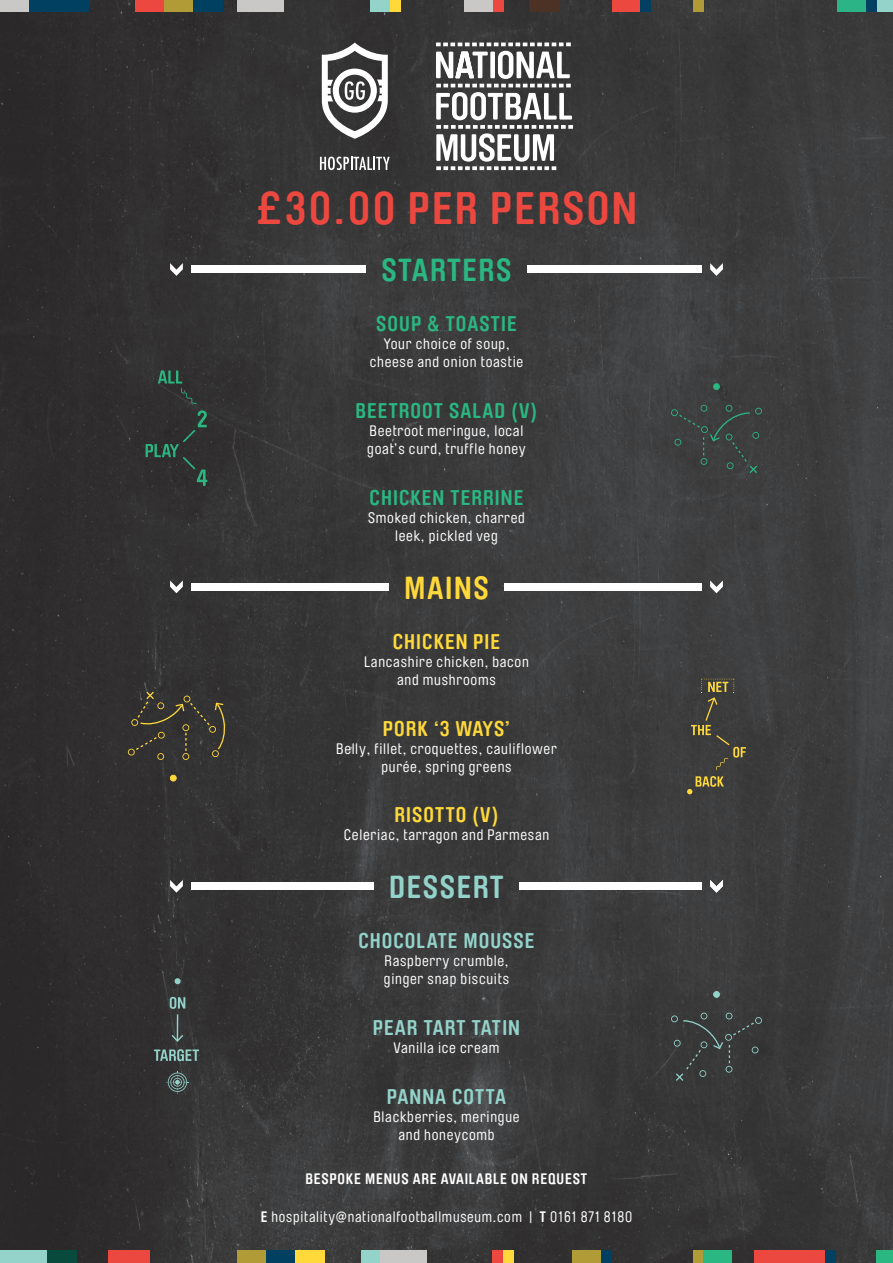
<style>
.page{position:relative;width:893px;height:1263px;background:#fff}
.page>*{position:absolute;margin:0;border:0;box-sizing:border-box;transform-origin:0 0}
.t1{font:700 45px "Brauer Neue";letter-spacing:.05em;color:#ec483f}
.t2{font:700 31.5px "Brauer Neue";letter-spacing:.045em;color:#2ab782}
.t3{font:700 31.5px "Brauer Neue";letter-spacing:.05em;color:#93d3ca}
.t4{font:700 31.5px "Brauer Neue";letter-spacing:.05em;color:#ffd93a}
.t5{font:700 21px "Brauer Neue";letter-spacing:.05em;color:#2ab782}
.t6{font:700 21px "Brauer Neue";letter-spacing:.05em;color:#93d3ca}
.t7{font:700 21px "Brauer Neue";letter-spacing:.05em;color:#ffd93a}
.t8{font:15px/18px "Brauer Neue";letter-spacing:.05em;color:#fff;text-align:center}
.t9{font:700 15px "Brauer Neue";letter-spacing:.05em;color:#fff}
.s1{font-weight:700}
</style>
<div class="page">
<img style="left:0;top:0;width:893px;height:1263px">
<div style="left:0;top:1251px;width:47px;height:12px;background:#93d3ca"></div>
<div style="left:47px;top:1251px;width:30px;height:12px;background:#084b3c"></div>
<div style="left:109px;top:1251px;width:41px;height:12px;background:#ec483f"></div>
<div style="left:237px;top:1251px;width:29px;height:12px;background:#b19b37"></div>
<div style="left:266px;top:1251px;width:30px;height:12px;background:#024062"></div>
<div style="left:296px;top:1251px;width:29px;height:12px;background:#ffd93a"></div>
<div style="left:361px;top:1251px;width:19px;height:12px;background:#93d3ca"></div>
<div style="left:380px;top:1251px;width:47px;height:12px;background:#c9c8c7"></div>
<div style="left:493px;top:1251px;width:10px;height:12px;background:#ec483f"></div>
<div style="left:503px;top:1251px;width:11px;height:12px;background:#ffd93a"></div>
<div style="left:572px;top:1251px;width:29px;height:12px;background:#b19b37"></div>
<div style="left:601px;top:1251px;width:11px;height:12px;background:#024062"></div>
<div style="left:693px;top:1251px;width:10px;height:12px;background:#b19b37"></div>
<div style="left:825px;top:1251px;width:10px;height:12px;background:#024062"></div>
<div style="left:877px;top:1251px;width:16px;height:12px;background:#2ab782"></div>
<div style="left:703px;top:1251px;width:29px;height:12px;background:#2ab782"></div>
<div style="left:755px;top:1251px;width:70px;height:12px;background:#ec483f"></div>
<div style="left:0;top:0;width:29px;height:11px;background:#c9c8c7"></div>
<div style="left:29px;top:0;width:60px;height:11px;background:#024062"></div>
<div style="left:237px;top:0;width:46px;height:11px;background:#c9c8c7"></div>
<div style="left:371px;top:0;width:19px;height:11px;background:#93d3ca"></div>
<div style="left:390px;top:0;width:11px;height:11px;background:#ffd93a"></div>
<div style="left:837px;top:0;width:29px;height:11px;background:#2bb586"></div>
<div style="left:877px;top:0;width:16px;height:11px;background:#93d3ca"></div>
<div style="left:866px;top:0;width:11px;height:11px;background:#024062"></div>
<div style="left:612px;top:0;width:29px;height:11px;background:#ec483f"></div>
<div style="left:641px;top:0;width:10px;height:11px;background:#024062"></div>
<div style="left:464px;top:0;width:29px;height:11px;background:#c9c8c7"></div>
<div style="left:493px;top:0;width:10px;height:11px;background:#ec483f"></div>
<div style="left:693px;top:0;width:10px;height:11px;background:#b19b37"></div>
<div style="left:135px;top:0;width:29px;height:11px;background:#ec483f"></div>
<div style="left:164px;top:0;width:30px;height:11px;background:#b19b37"></div>
<div style="left:194px;top:0;width:29px;height:11px;background:#024062"></div>
<div style="left:529px;top:0;width:30px;height:11px;background:#4c3224"></div>
<svg style="left:170px;top:263px;width:13px;height:13px"></svg>
<svg style="left:170px;top:580px;width:13px;height:13px"></svg>
<svg style="left:170px;top:880px;width:13px;height:13px"></svg>
<svg style="left:710px;top:263px;width:13px;height:13px"></svg>
<svg style="left:710px;top:580px;width:13px;height:13px"></svg>
<svg style="left:710px;top:880px;width:13px;height:13px"></svg>
<div style="left:191px;top:266px;width:175px;height:7px;background:#fff"></div>
<div style="left:191px;top:583px;width:198px;height:8px;background:#fff"></div>
<div style="left:191px;top:882px;width:183px;height:8px;background:#fff"></div>
<div style="left:527px;top:266px;width:175px;height:7px;background:#fff"></div>
<div style="left:504px;top:583px;width:198px;height:8px;background:#fff"></div>
<div style="left:519px;top:882px;width:183px;height:8px;background:#fff"></div>
<svg style="left:158px;top:370px;width:39px;height:34px"></svg>
<svg style="left:146px;top:410px;width:61px;height:76px;background:#2f3a36"></svg>
<svg style="left:687px;top:776px;width:37px;height:18px"></svg>
<svg style="left:691px;top:679px;width:55px;height:91px;background:#4a473d"></svg>
<svg style="left:154px;top:1049px;width:45px;height:12px"></svg>
<svg style="left:170px;top:997px;width:15px;height:45px"></svg>
<svg style="left:175px;top:978px;width:6px;height:6px"></svg>
<svg style="left:166px;top:1071px;width:23px;height:23px"></svg>
<svg style="left:170px;top:775px;width:7px;height:6px"></svg>
<svg style="left:128px;top:692px;width:98px;height:68px;background:#3f3c33"></svg>
<svg style="left:713px;top:383px;width:7px;height:7px"></svg>
<svg style="left:671px;top:405px;width:91px;height:68px;background:#3c4342"></svg>
<svg style="left:713px;top:991px;width:7px;height:7px"></svg>
<svg style="left:671px;top:1013px;width:91px;height:68px;background:#3c3f40"></svg>
<svg style="left:436px;top:43px;width:137px;height:127px"></svg>
<svg style="left:320px;top:157px;width:70px;height:13px"></svg>
<svg style="left:322px;top:43px;width:66px;height:96px"></svg>
<h1 class="t1" style="left:256px;top:182px;width:383px">£30.00 PER PERSON</h1>
<h2 class="t2" style="left:381px;top:252px;width:132px">STARTERS</h2>
<h3 class="t5" style="left:376px;top:312px;width:142px">SOUP &amp; TOASTIE</h3>
<p class="t8" style="left:370px;top:335px;width:155px">Your choice of soup, cheese and onion toastie</p>
<h3 class="t5" style="left:355px;top:399px;width:184px">BEETROOT SALAD (V)</h3>
<p class="t8" style="left:367px;top:422px;width:160px;text-align:left">Beetroot meringue, local goat’s curd, truffle honey</p>
<h3 class="t5" style="left:370px;top:485px;width:155px">CHICKEN TERRINE</h3>
<p class="t8" style="left:368px;top:509px;width:158px">Smoked chicken, charred leek, pickled veg</p>
<h2 class="t4" style="left:404px;top:570px;width:86px">MAINS</h2>
<h3 class="t7" style="left:393px;top:629px;width:109px">CHICKEN PIE</h3>
<p class="t8" style="left:364px;top:653px;width:166px">Lancashire chicken, bacon and mushrooms</p>
<h3 class="t7" style="left:383px;top:716px;width:129px">PORK ‘3 WAYS’</h3>
<p class="t8" style="left:336px;top:740px;width:222px">Belly, fillet, croquettes, cauliflower purée, spring greens</p>
<h3 class="t7" style="left:394px;top:803px;width:106px">RISOTTO (V)</h3>
<p class="t8" style="left:344px;top:826px;width:207px">Celeriac, tarragon and Parmesan</p>
<h2 class="t3" style="left:389px;top:869px;width:116px">DESSERT</h2>
<h3 class="t6" style="left:358px;top:929px;width:178px">CHOCOLATE MOUSSE</h3>
<p class="t8" style="left:384px;top:952px;width:127px;text-align:left">Raspberry crumble, ginger snap biscuits</p>
<h3 class="t6" style="left:373px;top:1015px;width:149px">PEAR TART TATIN</h3>
<p class="t8" style="left:393px;top:1039px;width:107px">Vanilla ice cream</p>
<h3 class="t6" style="left:387px;top:1084px;width:121px">PANNA COTTA</h3>
<p class="t8" style="left:373px;top:1108px;width:148px">Blackberries, meringue and honeycomb</p>
<p class="t9" style="left:306px;top:1170px;width:283px">BESPOKE MENUS ARE AVAILABLE ON REQUEST</p>
<p class="t8" style="left:261px;top:1208px;width:373px"><span class="s1">E</span> hospitality@nationalfootballmuseum.com | <span class="s1">T</span> 0161 871 8180</p>
</div>
